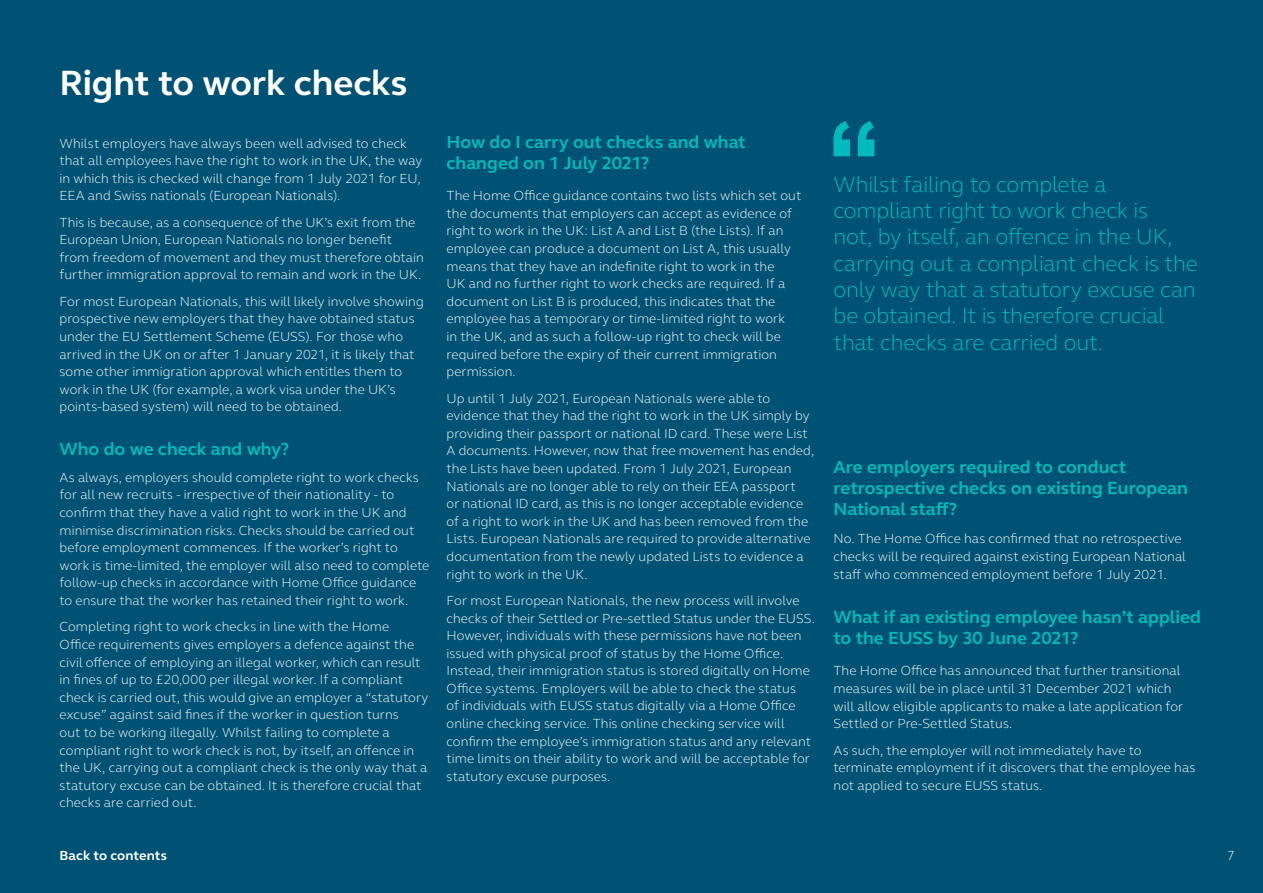
<style>
.page{position:relative;width:1263px;height:893px;background:#005274}
.page>*{position:absolute;margin:0;border:0;box-sizing:border-box;transform-origin:0 0}
.t1{font:700 36px "FS Elliot";letter-spacing:-.005em;color:#fff}
.t2{font:300 22.5px/26.4px "FS Elliot";letter-spacing:-.01em;color:#00babc}
.t3{font:700 18px/21px "FS Elliot";color:#00babc}
.t4{font:300 13.5px/17.5px "FS Elliot";letter-spacing:.005em;color:#fff}
.t5{font:700 13.5px "FS Elliot";letter-spacing:.005em;color:#fff}
</style>
<div class="page">
<svg style="left:833px;top:121px;width:41px;height:35px"></svg>
<h1 class="t1" style="left:60px;top:58px;width:349px">Right to work checks</h1>
<p class="t4" style="left:60px;top:134px;width:364px">Whilst employers have always been well advised to check that all employees have the right to work in the UK, the way in which this is checked will change from 1 July 2021 for EU, EEA and Swiss nationals (European Nationals).</p>
<p class="t4" style="left:60px;top:213px;width:366px">This is because, as a consequence of the UK’s exit from the European Union, European Nationals no longer benefit from freedom of movement and they must therefore obtain further immigration approval to remain and work in the UK.</p>
<p class="t4" style="left:60px;top:292px;width:366px">For most European Nationals, this will likely involve showing prospective new employers that they have obtained status under the EU Settlement Scheme (EUSS). For those who arrived in the UK on or after 1 January 2021, it is likely that some other immigration approval which entitles them to work in the UK (for example, a work visa under the UK’s points-based system) will need to be obtained.</p>
<h3 class="t3" style="left:60px;top:439px;width:231px">Who do we check and why?</h3>
<p class="t4" style="left:60px;top:468px;width:371px">As always, employers should complete right to work checks for all new recruits - irrespective of their nationality - to confirm that they have a valid right to work in the UK and minimise discrimination risks. Checks should be carried out before employment commences. If the worker’s right to work is time-limited, the employer will also need to complete follow-up checks in accordance with Home Office guidance to ensure that the worker has retained their right to work.</p>
<p class="t4" style="left:60px;top:618px;width:370px">Completing right to work checks in line with the Home Office requirements gives employers a defence against the civil offence of employing an illegal worker, which can result in fines of up to £20,000 per illegal worker. If a compliant check is carried out, this would give an employer a “statutory excuse” against said fines if the worker in question turns<br>out to be working illegally. Whilst failing to complete a compliant right to work check is not, by itself, an offence in the UK, carrying out a compliant check is the only way that a statutory excuse can be obtained. It is therefore crucial that checks are carried out.</p>
<h3 class="t3" style="left:446px;top:131px;width:301px">How do I carry out checks and what changed on 1 July 2021?</h3>
<p class="t4" style="left:446px;top:187px;width:356px">The Home Office guidance contains two lists which set out the documents that employers can accept as evidence of right to work in the UK: List A and List B (the Lists). If an employee can produce a document on List A, this usually means that they have an indefinite right to work in the<br>UK and no further right to work checks are required. If a document on List B is produced, this indicates that the employee has a temporary or time-limited right to work<br>in the UK, and as such a follow-up right to check will be required before the expiry of their current immigration permission.</p>
<p class="t4" style="left:446px;top:389px;width:369px">Up until 1 July 2021, European Nationals were able to evidence that they had the right to work in the UK simply by providing their passport or national ID card. These were List A documents. However, now that free movement has ended, the Lists have been updated. From 1 July 2021, European Nationals are no longer able to rely on their EEA passport<br>or national ID card, as this is no longer acceptable evidence of a right to work in the UK and has been removed from the Lists. European Nationals are required to provide alternative documentation from the newly updated Lists to evidence a right to work in the UK.</p>
<p class="t4" style="left:446px;top:591px;width:370px">For most European Nationals, the new process will involve checks of their Settled or Pre-settled Status under the EUSS.<br>However, individuals with these permissions have not been issued with physical proof of status by the Home Office.<br>Instead, their immigration status is stored digitally on Home Office systems. Employers will be able to check the status<br>of individuals with EUSS status digitally via a Home Office online checking service. This online checking service will confirm the employee’s immigration status and any relevant time limits on their ability to work and will be acceptable for statutory excuse purposes.</p>
<h2 class="t2" style="left:833px;top:170px;width:366px">Whilst failing to complete a compliant right to work check is<br>not, by itself, an offence in the UK, carrying out a compliant check is the only way that a statutory excuse can be obtained. It is therefore crucial that checks are carried out.</h2>
<h3 class="t3" style="left:833px;top:456px;width:356px">Are employers required to conduct retrospective checks on existing European<br>National staff?</h3>
<p class="t4" style="left:833px;top:530px;width:354px">No. The Home Office has confirmed that no retrospective checks will be required against existing European National staff who commenced employment before 1 July 2021.</p>
<h3 class="t3" style="left:833px;top:606px;width:369px">What if an existing employee hasn’t applied to the EUSS by 30 June 2021?</h3>
<p class="t4" style="left:833px;top:662px;width:351px">The Home Office has announced that further transitional measures will be in place until 31 December 2021 which will allow eligible applicants to make a late application for Settled or Pre-Settled Status.</p>
<p class="t4" style="left:833px;top:741px;width:364px">As such, the employer will not immediately have to terminate employment if it discovers that the employee has not applied to secure EUSS status.</p>
<p class="t5" style="left:60px;top:846px;width:109px">Back to contents</p>
<p class="t4" style="left:1227px;top:846px;width:9px">7</p>
</div>
